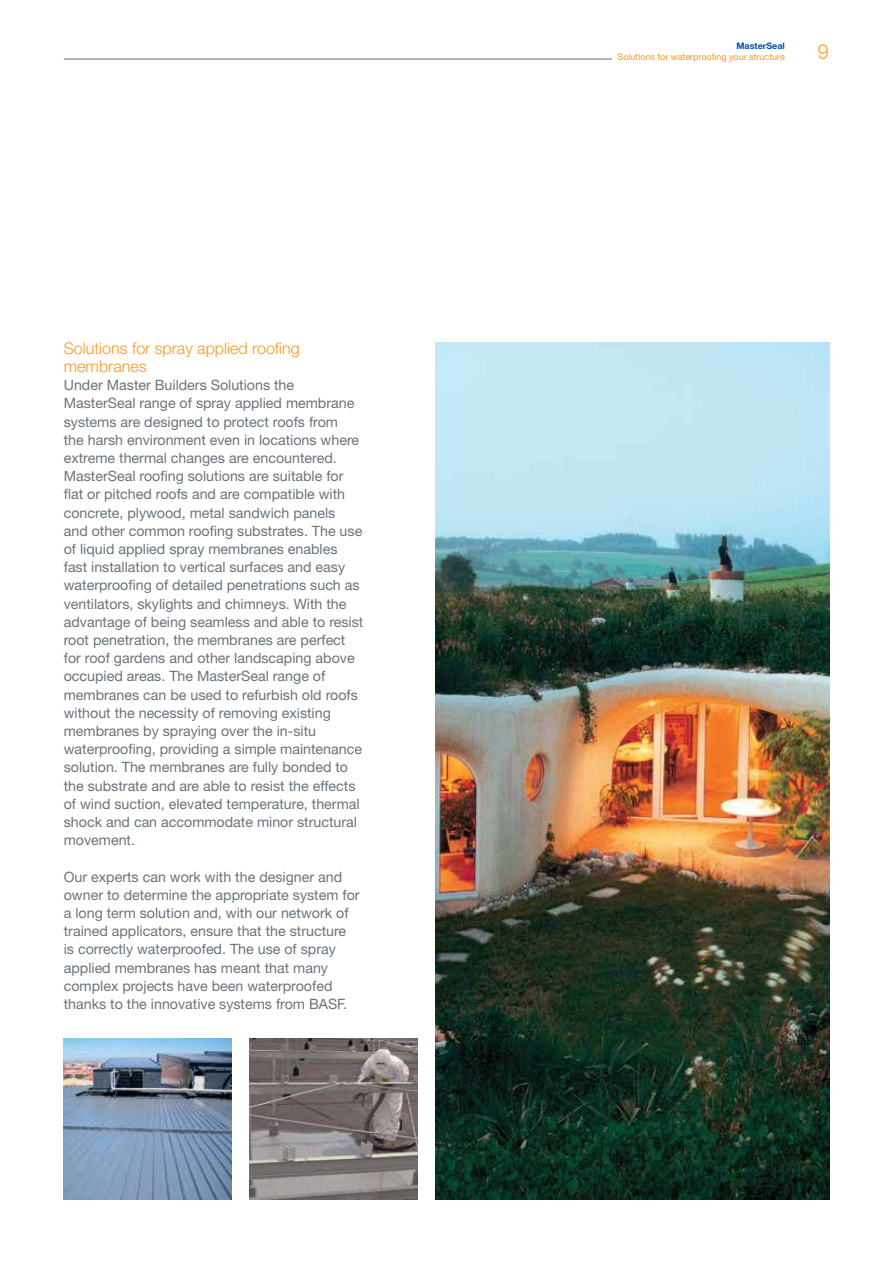
<style>
.page{position:relative;width:893px;height:1263px;background:#fff}
.page>*{position:absolute;margin:0;border:0;box-sizing:border-box;transform-origin:0 0}
.t1{font:21px "Helvetica Neue LT Std";color:#fcb562}
.t2{font:300 16.2px/18.1px "Helvetica Neue LT Std";color:#f8991d}
.t3{font:14.25px/18.1px "Helvetica Neue LT Std";color:#6a737b}
.t4{font:9px "Helvetica Neue LT Std";color:#f8991d}
.t5{font:700 9px "Helvetica Neue LT Std";color:#00509e}
</style>
<div class="page">
<hr style="left:64px;top:59px;width:548px;height:1px;background:#6a737b">
<img style="left:64px;top:1038px;width:168px;height:161px">
<img style="left:250px;top:1038px;width:168px;height:161px">
<img style="left:436px;top:342px;width:393px;height:857px">
<p class="t2" style="left:64px;top:339px;width:237px">Solutions for spray applied roofing membranes</p>
<p class="t3" style="left:64px;top:376px;width:301px">Under Master Builders Solutions the MasterSeal range of spray applied membrane systems are designed to protect roofs from<br>the harsh environment even in locations where extreme thermal changes are encountered.<br>MasterSeal roofing solutions are suitable for flat or pitched roofs and are compatible with concrete, plywood, metal sandwich panels<br>and other common roofing substrates. The use of liquid applied spray membranes enables fast installation to vertical surfaces and easy waterproofing of detailed penetrations such as ventilators, skylights and chimneys. With the advantage of being seamless and able to resist root penetration, the membranes are perfect for roof gardens and other landscaping above occupied areas. The MasterSeal range of membranes can be used to refurbish old roofs without the necessity of removing existing membranes by spraying over the in-situ waterproofing, providing a simple maintenance solution. The membranes are fully bonded to the substrate and are able to resist the effects of wind suction, elevated temperature, thermal shock and can accommodate minor structural movement.</p>
<p class="t3" style="left:64px;top:867px;width:297px">Our experts can work with the designer and owner to determine the appropriate system for a long term solution and, with our network of trained applicators, ensure that the structure is correctly waterproofed. The use of spray applied membranes has meant that many complex projects have been waterproofed thanks to the innovative systems from BASF.</p>
<p class="t5" style="left:736px;top:40px;width:50px">MasterSeal</p>
<p class="t4" style="left:618px;top:51px;width:169px">Solutions for waterproofing your structure</p>
<h1 class="t1" style="left:817px;top:39px;width:13px">9</h1>
</div>
